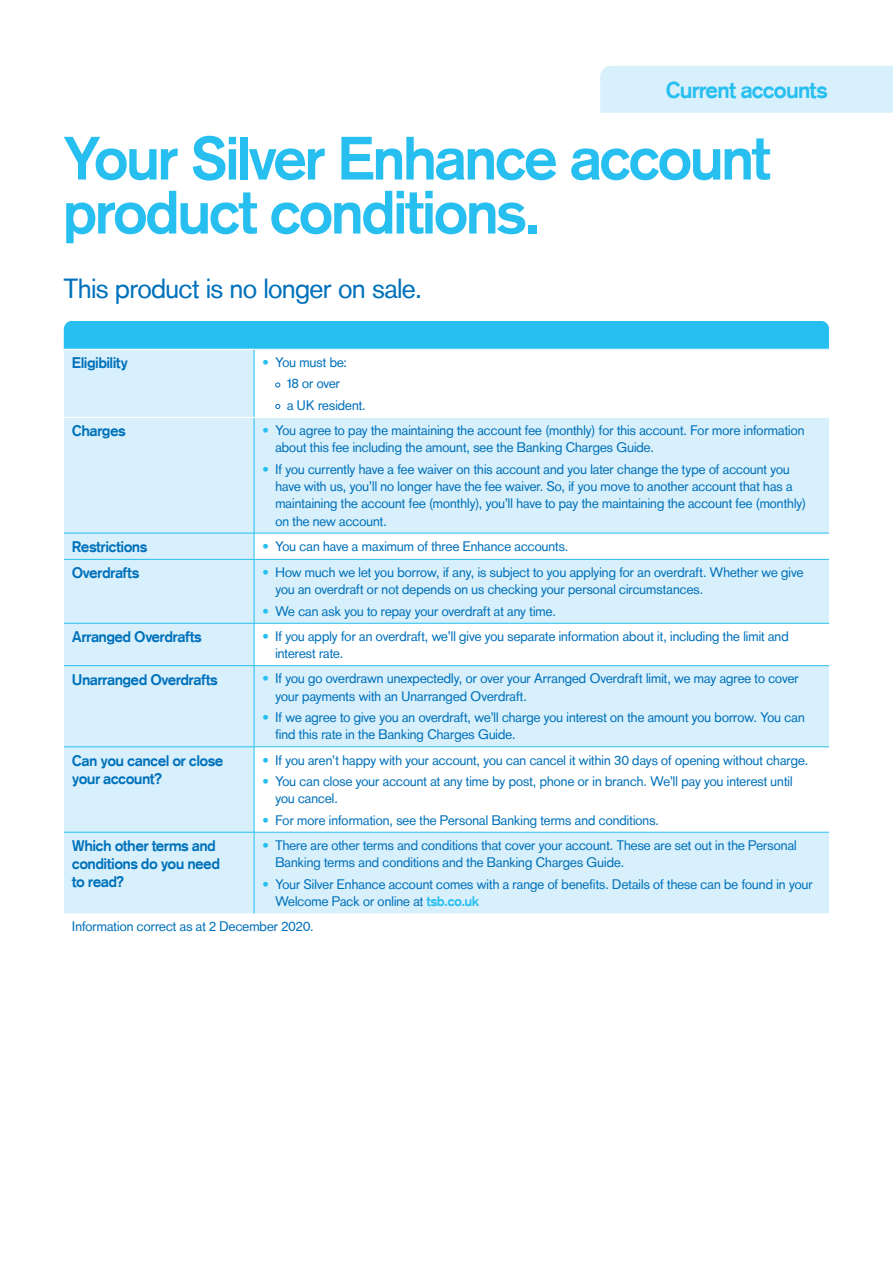
<style>
.page{position:relative;width:893px;height:1263px;background:#fff}
.page>*{position:absolute;margin:0;border:0;box-sizing:border-box;transform-origin:0 0}
.Page_Heading_40_36{font:700 60px/54px "Basic Commercialfor TSB";letter-spacing:-.01em;color:#26bff0}
.Page_Heading_40_36-2{font:27px "Basic Commercialfor TSB";letter-spacing:-.005em;color:#0071bb}
.Tab_Heading_15_18{font:700 22.5px "Basic Commercialfor TSB";letter-spacing:-.005em;color:#26bff0}
.t1{font:700 15px/18px "Basic Commercialfor TSB";letter-spacing:.005em;color:#0071bb}
.t2{font:13.5px/17.2px "Basic Commercialfor TSB";letter-spacing:.01em;color:#0071bb}
.s1{color:#26bff0}
.s2{font-weight:700;color:#26bff0}
</style>
<div class="page">
<div style="left:600px;top:66px;width:293px;height:47px;background:#d8f0fb"></div>
<div style="left:64px;top:321px;width:765px;height:28px;background:#26bff0"></div>
<svg style="left:64px;top:350px;width:765px;height:563px;fill:#d8f0fb"></svg>
<svg style="left:255px;top:534px;width:574px;height:298px"></svg>
<hr style="left:254px;top:350px;width:1px;height:67px;background:#26bff0">
<hr style="left:64px;top:417px;width:190px;height:1px;background:#fff">
<hr style="left:254px;top:417px;width:575px;height:1px;background:#fff">
<hr style="left:254px;top:418px;width:1px;height:115px;background:#26bff0">
<hr style="left:64px;top:533px;width:190px;height:1px;background:#26bff0">
<hr style="left:254px;top:533px;width:575px;height:1px;background:#26bff0">
<svg style="left:254px;top:533px;width:1px;height:26px"></svg>
<hr style="left:64px;top:559px;width:190px;height:1px;background:#26bff0">
<hr style="left:254px;top:559px;width:575px;height:1px;background:#26bff0">
<hr style="left:254px;top:559px;width:1px;height:64px;background:#26bff0">
<hr style="left:64px;top:623px;width:190px;height:1px;background:#26bff0">
<hr style="left:254px;top:623px;width:575px;height:1px;background:#26bff0">
<hr style="left:254px;top:623px;width:1px;height:42px;background:#26bff0">
<hr style="left:64px;top:665px;width:190px;height:1px;background:#26bff0">
<hr style="left:254px;top:665px;width:575px;height:1px;background:#26bff0">
<hr style="left:254px;top:666px;width:1px;height:80px;background:#26bff0">
<hr style="left:254px;top:747px;width:1px;height:85px;background:#26bff0">
<hr style="left:64px;top:832px;width:190px;height:1px;background:#26bff0">
<hr style="left:254px;top:832px;width:575px;height:1px;background:#26bff0">
<hr style="left:254px;top:832px;width:1px;height:81px;background:#26bff0">
<hr style="left:64px;top:746px;width:190px;height:1px;background:#26bff0">
<hr style="left:254px;top:746px;width:575px;height:1px;background:#26bff0">
<svg style="left:275px;top:382px;width:5px;height:5px"></svg>
<svg style="left:275px;top:404px;width:5px;height:5px"></svg>
<p class="Tab_Heading_15_18" style="left:666px;top:77px;width:162px">Current accounts</p>
<p class="Page_Heading_40_36" style="left:64px;top:131px;width:707px">Your Silver Enhance account product conditions.</p>
<p class="Page_Heading_40_36-2" style="left:64px;top:272px;width:360px">This product is no longer on sale.</p>
<p class="t1" style="left:72px;top:354px;width:57px">Eligibility</p>
<p class="t2" style="left:287px;top:351px;width:80px;line-height:21.5px;text-indent:-25px"><span class="s1">•</span> You must be:<br>18 or over<br>a UK resident.</p>
<p class="t1" style="left:72px;top:422px;width:55px">Charges</p>
<p class="t2" style="left:275px;top:422px;width:531px;text-indent:-13px"><span class="s1">•</span> You agree to pay the maintaining the account fee (monthly) for this account. For more information about this fee including the amount, see the Banking Charges Guide.</p>
<p class="t2" style="left:275px;top:460px;width:532px;text-indent:-13px"><span class="s1">•</span> If you currently have a fee waiver on this account and you later change the type of account you have with us, you’ll no longer have the fee waiver. So, if you move to another account that has a maintaining the account fee (monthly), you’ll have to pay the maintaining the account fee (monthly) on the new account.</p>
<p class="t1" style="left:72px;top:537px;width:76px">Restrictions</p>
<p class="t2" style="left:263px;top:537px;width:307px"><span class="s1">•</span> You can have a maximum of three Enhance accounts.</p>
<p class="t1" style="left:72px;top:564px;width:68px">Overdrafts</p>
<p class="t2" style="left:275px;top:564px;width:530px;text-indent:-13px"><span class="s1">•</span> How much we let you borrow, if any, is subject to you applying for an overdraft. Whether we give you an overdraft or not depends on us checking your personal circumstances.</p>
<p class="t2" style="left:263px;top:602px;width:295px"><span class="s1">•</span> We can ask you to repay your overdraft at any time.</p>
<p class="t1" style="left:72px;top:628px;width:131px">Arranged Overdrafts</p>
<p class="t2" style="left:275px;top:628px;width:515px;text-indent:-13px"><span class="s1">•</span> If you apply for an overdraft, we’ll give you separate information about it, including the limit and interest rate.</p>
<p class="t1" style="left:72px;top:670px;width:147px">Unarranged Overdrafts</p>
<p class="t2" style="left:275px;top:670px;width:525px;text-indent:-13px"><span class="s1">•</span> If you go overdrawn unexpectedly, or over your Arranged Overdraft limit, we may agree to cover your payments with an Unarranged Overdraft.</p>
<p class="t2" style="left:275px;top:709px;width:531px;text-indent:-13px"><span class="s1">•</span> If we agree to give you an overdraft, we’ll charge you interest on the amount you borrow. You can find this rate in the Banking Charges Guide.</p>
<p class="t1" style="left:72px;top:751px;width:152px">Can you cancel or close your account?</p>
<p class="t2" style="left:263px;top:751px;width:547px"><span class="s1">•</span> If you aren’t happy with your account, you can cancel it within 30 days of opening without charge.</p>
<p class="t2" style="left:275px;top:773px;width:519px;text-indent:-13px"><span class="s1">•</span> You can close your account at any time by post, phone or in branch. We’ll pay you interest until you cancel.</p>
<p class="t2" style="left:263px;top:811px;width:398px"><span class="s1">•</span> For more information, see the Personal Banking terms and conditions.</p>
<p class="t1" style="left:72px;top:837px;width:149px">Which other terms and conditions do you need to read?</p>
<p class="t2" style="left:275px;top:836px;width:523px;text-indent:-13px"><span class="s1">•</span> There are other terms and conditions that cover your account. These are set out in the Personal<br>Banking terms and conditions and the Banking Charges Guide.</p>
<p class="t2" style="left:275px;top:875px;width:539px;text-indent:-13px"><span class="s1">•</span> Your Silver Enhance account comes with a range of benefits. Details of these can be found in your<br>Welcome Pack or online at <span class="s2">tsb.co.uk</span></p>
<p class="t2" style="left:72px;top:918px;width:243px">Information correct as at 2 December 2020.</p>
</div>
